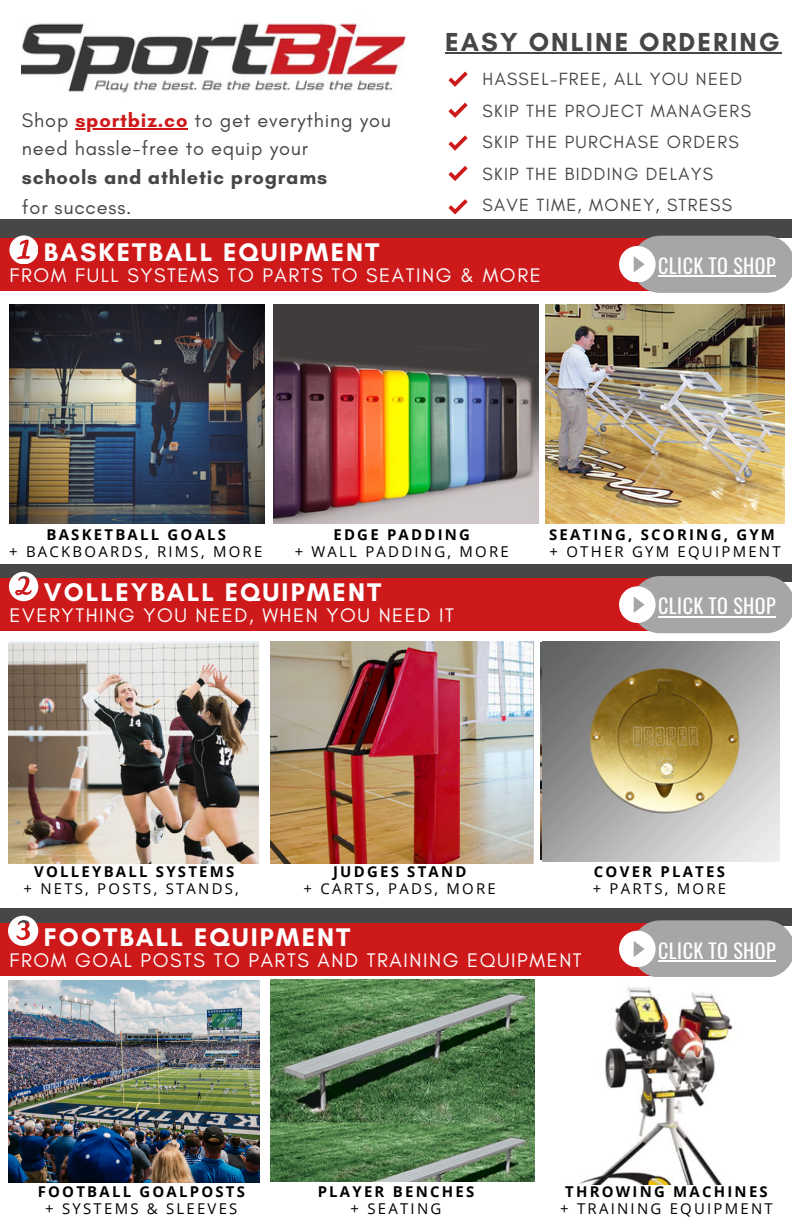
<style>
.page{position:relative;width:792px;height:1224px;background:#fff}
.page>*{position:absolute;margin:0;border:0;box-sizing:border-box;transform-origin:0 0}
.t1{font:700 26.6px "Glacial Indifference";letter-spacing:.08em;color:#474747}
.t2{font:700 26px "Glacial Indifference";letter-spacing:.08em;color:#fff}
.t3{font:20px "Glacial Indifference";letter-spacing:.08em;color:#fff}
.t4{font:20px/29.2px "Glacial Indifference";letter-spacing:.04em;color:#474747}
.t5{font:20px "Oswald";letter-spacing:.02em;color:#fff}
.t6{font:18px/31.6px "Glacial Indifference";letter-spacing:.07em;color:#474747}
.t7{font:15px "Open Sans";letter-spacing:.15em;color:#000}
.t8{font:700 15px "Open Sans";letter-spacing:.15em;color:#000}
.s1{font-weight:700;color:#ce191b}
.s2{font-weight:700}
</style>
<div class="page">
<div style="left:0;top:220px;width:792px;height:18px;background:#474747"></div>
<div style="left:0;top:238px;width:770px;height:53px;background:#ce191b"></div>
<img style="left:22px;top:23px;width:384px;height:70px">
<div style="left:0;top:564px;width:792px;height:17px;background:#474747"></div>
<div style="left:0;top:578px;width:656px;height:53px;background:#ce191b"></div>
<img style="left:9px;top:304px;width:255px;height:219px">
<img style="left:546px;top:304px;width:238px;height:219px">
<svg style="left:449px;top:72px;width:19px;height:15px"></svg>
<svg style="left:449px;top:103px;width:19px;height:15px"></svg>
<svg style="left:619px;top:236px;width:173px;height:57px;background:#b3a9a9"></svg>
<hr style="left:658px;top:276px;width:118px;height:1px;background:#fff">
<svg style="left:619px;top:576px;width:173px;height:57px;background:#b2a8a8"></svg>
<hr style="left:658px;top:616px;width:118px;height:1px;background:#fff">
<svg style="left:9px;top:235px;width:29px;height:29px"></svg>
<svg style="left:9px;top:572px;width:29px;height:29px"></svg>
<svg style="left:449px;top:135px;width:19px;height:15px"></svg>
<svg style="left:449px;top:166px;width:19px;height:15px"></svg>
<svg style="left:449px;top:199px;width:19px;height:15px"></svg>
<div style="left:0;top:908px;width:792px;height:18px;background:#474747"></div>
<div style="left:0;top:923px;width:656px;height:52px;background:#ce191b"></div>
<img style="left:8px;top:643px;width:251px;height:221px">
<img style="left:273px;top:304px;width:266px;height:219px">
<svg style="left:8px;top:916px;width:30px;height:30px"></svg>
<svg style="left:619px;top:920px;width:173px;height:57px;background:#b0a6a6"></svg>
<hr style="left:658px;top:960px;width:118px;height:2px;background:#fff">
<img style="left:578px;top:986px;width:155px;height:199px">
<img style="left:270px;top:979px;width:264px;height:203px">
<img style="left:9px;top:980px;width:250px;height:203px">
<img style="left:270px;top:641px;width:264px;height:222px">
<img style="left:542px;top:641px;width:237px;height:221px">
<hr style="left:75px;top:128px;width:113px;height:2px;background:#ce191b">
<hr style="left:445px;top:53px;width:337px;height:1px;background:#474747">
<p class="t4" style="left:22px;top:105px;width:371px">Shop <span class="s1">sportbiz.co</span> to get everything you</p>
<p class="t4" style="left:22px;top:134px;width:307px">need hassle-free to equip your <span class="s2">schools and athletic programs </span>for success.</p>
<h2 class="t1" style="left:445px;top:26px;width:336px">EASY ONLINE ORDERING</h2>
<p class="t6" style="left:483px;top:63px;width:270px">HASSEL-FREE, ALL YOU NEED<br>SKIP THE PROJECT MANAGERS<br>SKIP THE PURCHASE ORDERS<br>SKIP THE BIDDING DELAYS<br>SAVE TIME, MONEY, STRESS</p>
<p class="t2" style="left:44px;top:236px;width:337px">BASKETBALL EQUIPMENT</p>
<p class="t3" style="left:9px;top:263px;width:533px">FROM FULL SYSTEMS TO PARTS TO SEATING &amp; MORE</p>
<p class="t5" style="left:658px;top:250px;width:119px">CLICK TO SHOP</p>
<p class="t8" style="left:47px;top:524px;width:181px">BASKETBALL GOALS</p>
<h2 class="t7" style="left:9px;top:541px;width:255px">+ BACKBOARDS, RIMS, MORE</h2>
<p class="t8" style="left:333px;top:524px;width:138px">EDGE PADDING</p>
<p class="t7" style="left:295px;top:541px;width:216px">+ WALL PADDING, MORE</p>
<p class="t2" style="left:44px;top:577px;width:339px">VOLLEYBALL EQUIPMENT</p>
<p class="t3" style="left:9px;top:603px;width:446px">EVERYTHING YOU NEED, WHEN YOU NEED IT</p>
<p class="t8" style="left:549px;top:524px;width:227px">SEATING, SCORING, GYM</p>
<p class="t7" style="left:550px;top:541px;width:233px">+ OTHER GYM EQUIPMENT</p>
<p class="t5" style="left:658px;top:591px;width:119px">CLICK TO SHOP</p>
<p class="t8" style="left:34px;top:861px;width:202px">VOLLEYBALL SYSTEMS</p>
<h4 class="t7" style="left:23px;top:878px;width:217px">+ NETS, POSTS, STANDS,</h4>
<p class="t2" style="left:44px;top:921px;width:308px">FOOTBALL EQUIPMENT</p>
<p class="t3" style="left:9px;top:948px;width:574px">FROM GOAL POSTS TO PARTS AND TRAINING EQUIPMENT</p>
<p class="t8" style="left:333px;top:861px;width:135px">JUDGES STAND</p>
<p class="t7" style="left:304px;top:878px;width:194px">+ CARTS, PADS, MORE</p>
<p class="t8" style="left:594px;top:861px;width:133px">COVER PLATES</p>
<p class="t7" style="left:593px;top:878px;width:135px">+ PARTS, MORE</p>
<h2 class="t5" style="left:658px;top:935px;width:119px">CLICK TO SHOP</h2>
<p class="t8" style="left:38px;top:1181px;width:209px">FOOTBALL GOALPOSTS</p>
<p class="t7" style="left:45px;top:1198px;width:194px">+ SYSTEMS &amp; SLEEVES</p>
<p class="t8" style="left:318px;top:1181px;width:158px">PLAYER BENCHES</p>
<p class="t7" style="left:351px;top:1198px;width:92px">+ SEATING</p>
<h2 class="t8" style="left:565px;top:1181px;width:204px">THROWING MACHINES</h2>
<p class="t7" style="left:560px;top:1198px;width:214px">+ TRAINING EQUIPMENT</p>
</div>
